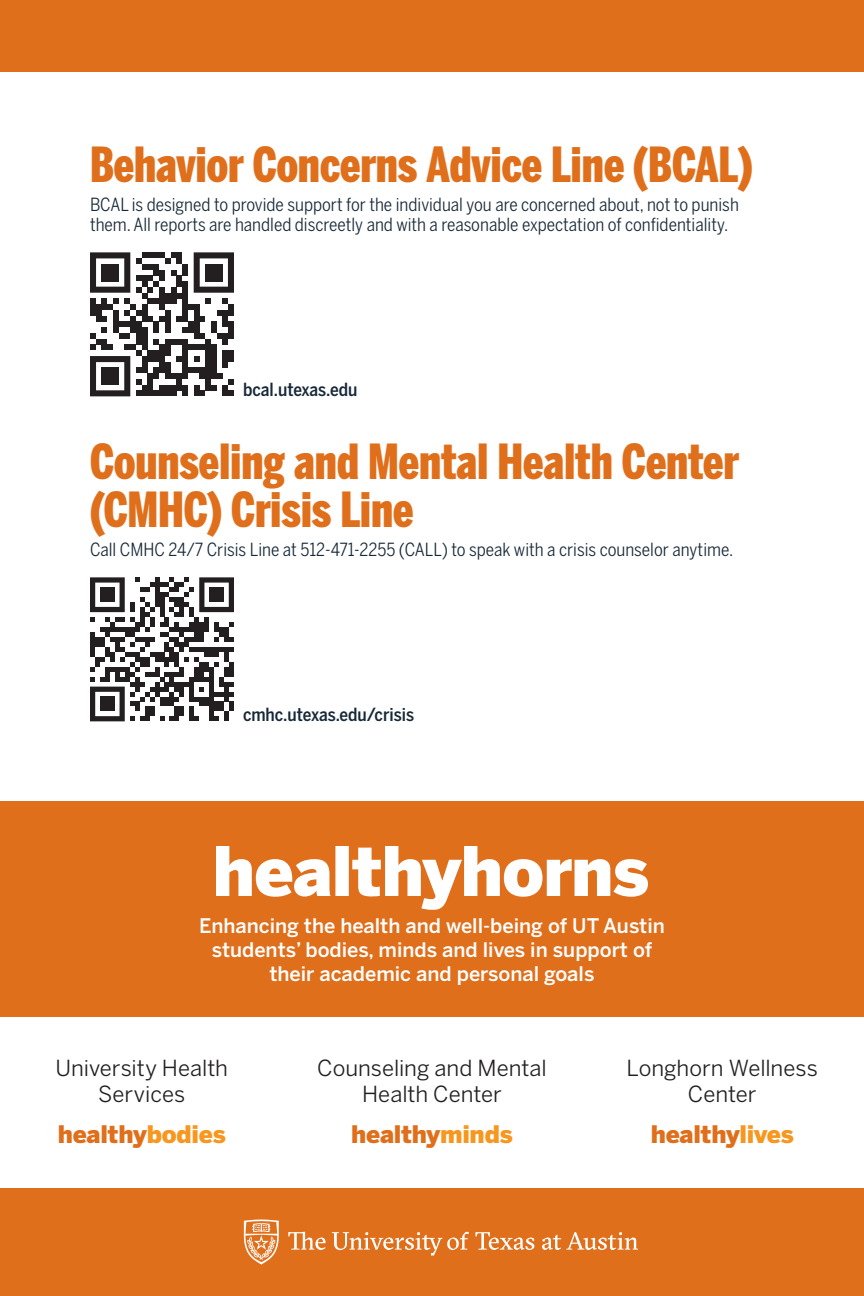
<style>
.page{position:relative;width:864px;height:1296px;background:#fff}
.page>*{position:absolute;margin:0;border:0;box-sizing:border-box;transform-origin:0 0}
.t1{font:900 48px/48px "Benton Sans Comp";letter-spacing:-.005em;color:#e06f1c}
.t2{font:900 24px "Benton Sans";letter-spacing:-.01em;color:#e06f1c}
.t3{font:22px/26px "Benton Sans";color:#231f20;text-align:center}
.t4{font:500 20px/24px "Benton Sans";color:#fff;text-align:center}
.t5{font:18px/20px "Benton Sans Cond";color:#172938}
.t6{font:500 18px "Benton Sans Cond";color:#172938}
.s1{color:#f7971f}
</style>
<div class="page">
<div style="left:0;top:0;width:864px;height:72px;background:#e06f1c"></div>
<div style="left:0;top:801px;width:864px;height:216px;background:#e06f1c"></div>
<div style="left:0;top:1188px;width:864px;height:108px;background:#e06f1c"></div>
<svg style="left:244px;top:1219px;width:35px;height:45px"></svg>
<svg style="left:288px;top:1232px;width:38px;height:18px"></svg>
<svg style="left:332px;top:1232px;width:137px;height:24px"></svg>
<svg style="left:476px;top:1232px;width:58px;height:18px"></svg>
<svg style="left:542px;top:1232px;width:96px;height:18px"></svg>
<svg style="left:90px;top:252px;width:144px;height:144px"></svg>
<div style="left:102px;top:264px;width:17px;height:17px;background:#231f20"></div>
<div style="left:205px;top:264px;width:17px;height:17px;background:#231f20"></div>
<div style="left:102px;top:368px;width:17px;height:17px;background:#231f20"></div>
<svg style="left:90px;top:577px;width:144px;height:144px"></svg>
<div style="left:100px;top:587px;width:15px;height:15px;background:#231f20"></div>
<div style="left:209px;top:587px;width:15px;height:15px;background:#231f20"></div>
<div style="left:100px;top:697px;width:15px;height:14px;background:#231f20"></div>
<svg style="left:216px;top:846px;width:432px;height:64px"></svg>
<h1 class="t1" style="left:90px;top:140px;width:664px">Behavior Concerns Advice Line (BCAL)</h1>
<p class="t5" style="left:90px;top:194px;width:650px">BCAL is designed to provide support for the individual you are concerned about, not to punish them. All reports are handled discreetly and with a reasonable expectation of confidentiality.</p>
<p class="t6" style="left:243px;top:379px;width:116px">bcal.utexas.edu</p>
<h1 class="t1" style="left:90px;top:437px;width:651px">Counseling and Mental Health Center (CMHC) Crisis Line</h1>
<p class="t5" style="left:90px;top:539px;width:645px">Call CMHC 24/7 Crisis Line at 512-471-2255 (CALL) to speak with a crisis counselor anytime.</p>
<p class="t6" style="left:243px;top:704px;width:173px">cmhc.utexas.edu/crisis</p>
<p class="t4" style="left:199px;top:914px;width:467px">Enhancing the health and well-being of UT Austin students’ bodies, minds and lives in support of their academic and personal goals</p>
<p class="t3" style="left:55px;top:1054px;width:174px">University Health<br>Services</p>
<h2 class="t2" style="left:58px;top:1120px;width:170px">healthy<span class="s1">bodies</span></h2>
<p class="t3" style="left:317px;top:1054px;width:231px">Counseling and Mental<br>Health Center</p>
<h2 class="t2" style="left:351px;top:1120px;width:163px">healthy<span class="s1">minds</span></h2>
<p class="t3" style="left:627px;top:1054px;width:193px">Longhorn Wellness<br>Center</p>
<h2 class="t2" style="left:651px;top:1120px;width:145px">healthy<span class="s1">lives</span></h2>
</div>
